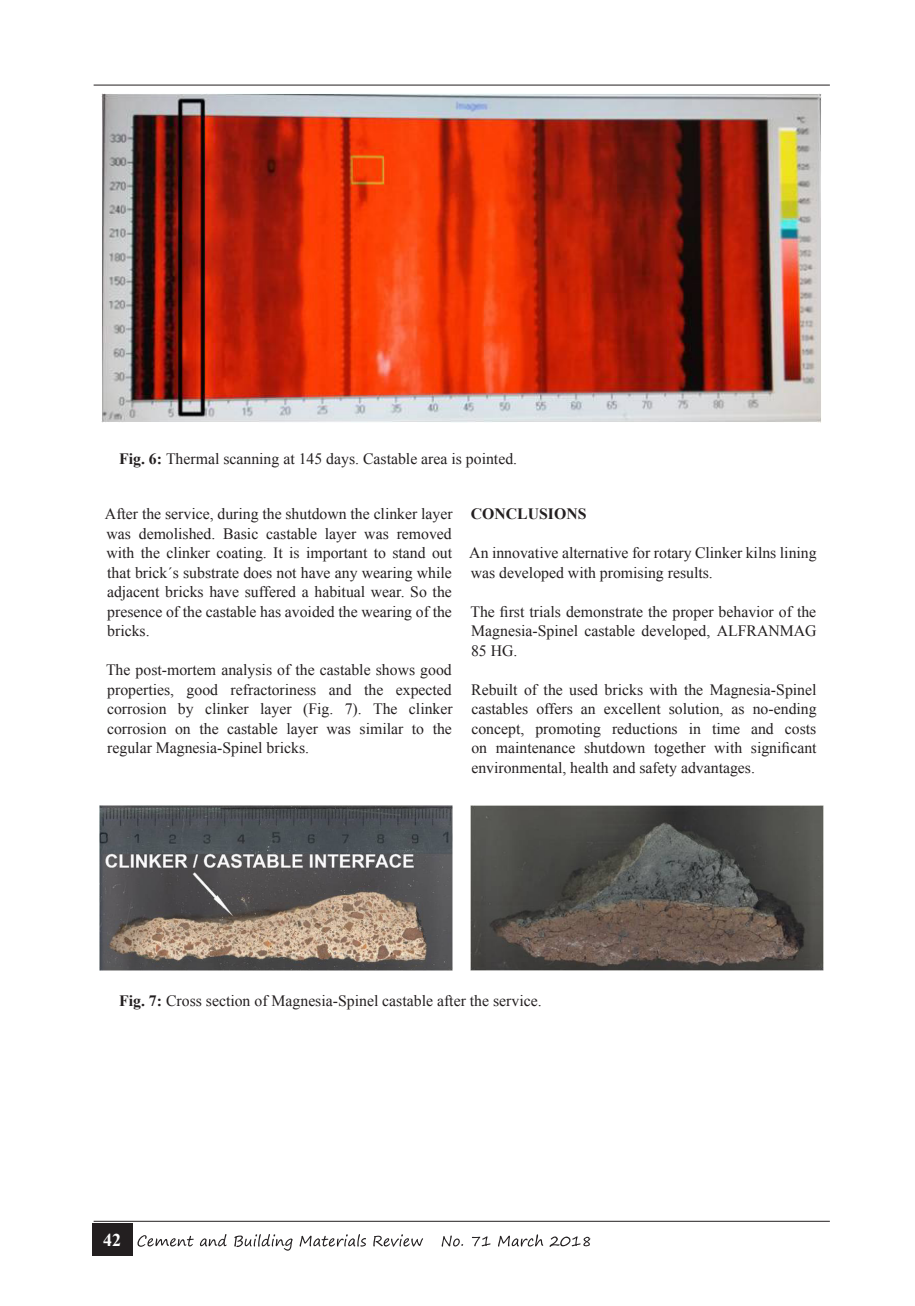
<style>
.page{position:relative;width:915px;height:1306px;background:#fff}
.page>*{position:absolute;margin:0;border:0;box-sizing:border-box;transform-origin:0 0}
.t1{font:700 18px "Times New Roman";color:#fff}
.t2{font:15.75px/19.5px "Times New Roman";color:#231f20;text-align:justify}
.t3{font:700 15.75px "Times New Roman";color:#231f20}
.s1{font-weight:700}
</style>
<div class="page">
<hr style="left:94px;top:85px;width:735px;height:1px;background:#231f20">
<hr style="left:94px;top:1220px;width:735px;height:1px;background:#231f20">
<div style="left:92px;top:1223px;width:40px;height:32px;background:#231f20"></div>
<svg style="left:137px;top:1234px;width:453px;height:16px"></svg>
<img style="left:102px;top:94px;width:719px;height:329px">
<img style="left:99px;top:805px;width:353px;height:165px">
<img style="left:470px;top:805px;width:353px;height:165px">
<p class="t2" style="left:119px;top:448px;width:399px"><span class="s1">Fig. 6:</span> Thermal scanning at 145 days. Castable area is pointed.</p>
<p class="t2" style="left:105px;top:504px;width:349px">After the service, during the shutdown the clinker layer was demolished. Basic castable layer was removed with the clinker coating. It is important to stand out that brick´s substrate does not have any wearing while adjacent bricks have suffered a habitual wear. So the presence of the castable has avoided the wearing of the bricks.</p>
<p class="t2" style="left:106px;top:660px;width:348px">The post-mortem analysis of the castable shows good properties, good refractoriness and the expected corrosion by clinker layer (Fig. 7). The clinker corrosion on the castable layer was similar to the regular Magnesia-Spinel bricks.</p>
<p class="t3" style="left:470px;top:502px;width:117px">CONCLUSIONS</p>
<p class="t2" style="left:469px;top:542px;width:349px">An innovative alternative for rotary Clinker kilns lining was developed with promising results.</p>
<p class="t2" style="left:470px;top:601px;width:347px">The first trials demonstrate the proper behavior of the Magnesia-Spinel castable developed, ALFRANMAG 85 HG.</p>
<p class="t2" style="left:471px;top:679px;width:347px">Rebuilt of the used bricks with the Magnesia-Spinel castables offers an excellent solution, as no-ending concept, promoting reductions in time and costs on maintenance shutdown together with significant environmental, health and safety advantages.</p>
<p class="t2" style="left:119px;top:990px;width:424px"><span class="s1">Fig. 7:</span> Cross section of Magnesia-Spinel castable after the service.</p>
<p class="t1" style="left:103px;top:1226px;width:19px">42</p>
</div>
